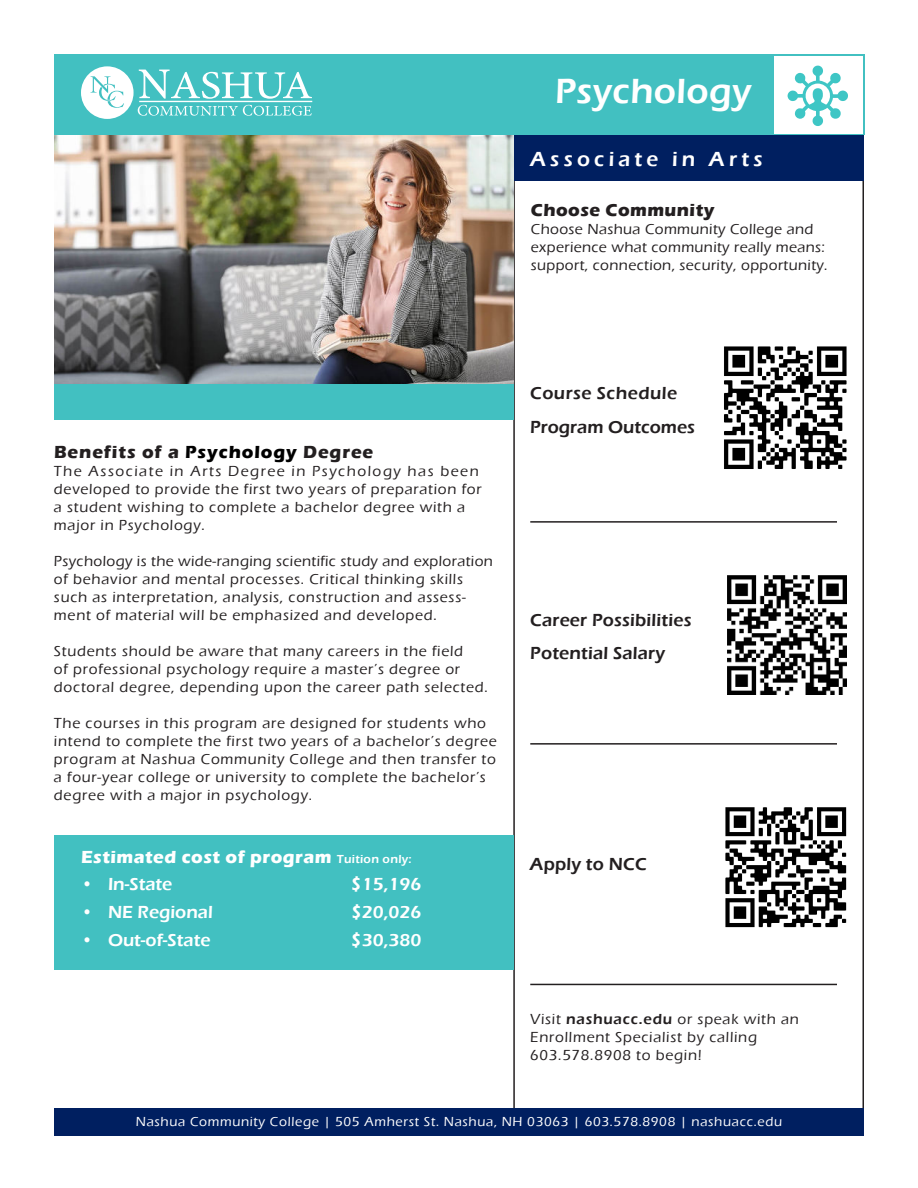
<style>
.page{position:relative;width:918px;height:1188px;background:#fff}
.page>*{position:absolute;margin:0;border:0;box-sizing:border-box;transform-origin:0 0}
.t1{font:600 36px "Eras ITC";letter-spacing:.01em;color:#fff}
.t2{font:600 21px "Eras ITC";letter-spacing:.2em;color:#fff}
.t3{font:600 18px/33.3px "Eras ITC";letter-spacing:.01em;color:#231f20}
.t4{font:600 18px "Eras ITC";color:#fff}
.t5{font:700 18px "Eras ITC";letter-spacing:.025em;color:#fff}
.t6{font:700 18px "Eras ITC";letter-spacing:.05em;color:#231f20}
.t7{font:700 18px "Eras ITC";letter-spacing:.025em;color:#231f20}
.t8{font:500 15px/18px "Eras ITC";letter-spacing:.05em;color:#231f20}
.t9{font:500 15px/18px "Eras ITC";letter-spacing:.025em;color:#231f20}
.t10{font:500 13.5px "Eras ITC";letter-spacing:.05em;color:#fff}
.s1{color:#000}
.s2{font-weight:600;font-size:12px}
.s3{font-weight:600}
</style>
<div class="page">
<img style="left:54px;top:135px;width:459px;height:249px">
<div style="left:54px;top:54px;width:810px;height:81px;background:#42c0c1"></div>
<div style="left:774px;top:56px;width:88px;height:77px;background:#fff"></div>
<svg style="left:788px;top:65px;width:60px;height:61px"></svg>
<svg style="left:81px;top:66px;width:231px;height:53px"></svg>
<div style="left:55px;top:1109px;width:809px;height:27px;background:#001f60"></div>
<div style="left:54px;top:835px;width:459px;height:135px;background:#42c0c1"></div>
<div style="left:514px;top:135px;width:350px;height:46px;background:#001f60"></div>
<div style="left:54px;top:384px;width:459px;height:36px;background:#42c0c1"></div>
<hr style="left:530px;top:521px;width:307px;height:2px;background:#231f20">
<hr style="left:530px;top:743px;width:307px;height:2px;background:#231f20">
<hr style="left:530px;top:984px;width:307px;height:1px;background:#231f20">
<img style="left:727px;top:575px;width:120px;height:120px">
<img style="left:724px;top:346px;width:123px;height:123px">
<img style="left:725px;top:807px;width:122px;height:121px">
<h1 class="t1" style="left:555px;top:76px;width:198px">Psychology</h1>
<h2 class="t2" style="left:530px;top:150px;width:234px">Associate in Arts</h2>
<p class="t7" style="left:531px;top:202px;width:185px">Choose Community</p>
<p class="t9" style="left:531px;top:221px;width:298px">Choose Nashua Community College and experience what community really means: support, connection, security, opportunity.</p>
<p class="t6" style="left:54px;top:445px;width:321px">Benefits of a <span class="s1">Psychology</span> Degree</p>
<p class="t8" style="left:54px;top:464px;width:429px">The Associate in Arts Degree in Psychology has been developed to provide the first two years of preparation for a student wishing to complete a bachelor degree with a major in Psychology.</p>
<p class="t8" style="left:54px;top:554px;width:440px">Psychology is the wide-ranging scientific study and exploration of behavior and mental processes. Critical thinking skills such as interpretation, analysis, construction and assess&shy;ment of material will be emphasized and developed.</p>
<p class="t8" style="left:54px;top:644px;width:435px">Students should be aware that many careers in the field<br>of professional psychology require a master’s degree or doctoral degree, depending upon the career path selected.</p>
<p class="t8" style="left:54px;top:716px;width:444px">The courses in this program are designed for students who intend to complete the first two years of a bachelor’s degree program at Nashua Community College and then transfer to a four-year college or university to complete the bachelor’s degree with a major in psychology.</p>
<p class="t5" style="left:81px;top:849px;width:332px">Estimated cost of program <span class="s2">Tuition only:</span></p>
<p class="t4" style="left:81px;top:877px;width:93px">• In-State</p>
<p class="t4" style="left:351px;top:877px;width:72px">$15,196</p>
<p class="t4" style="left:81px;top:905px;width:133px">• NE Regional</p>
<p class="t4" style="left:351px;top:905px;width:72px">$20,026</p>
<p class="t4" style="left:81px;top:932px;width:131px">• Out-of-State</p>
<p class="t4" style="left:351px;top:932px;width:72px">$30,380</p>
<p class="t3" style="left:530px;top:377px;width:166px;line-height:34.2px">Course Schedule<br>Program Outcomes</p>
<p class="t3" style="left:530px;top:604px;width:163px">Career Possibilities<br>Potential Salary</p>
<p class="t3" style="left:530px;top:849px;width:118px">Apply to NCC</p>
<p class="t8" style="left:530px;top:1011px;width:270px">Visit <span class="s3">nashuacc.edu</span> or speak with an<br>Enrollment Specialist by calling<br>603.578.8908 to begin!</p>
<p class="t10" style="left:136px;top:1116px;width:648px">Nashua Community College | 505 Amherst St. Nashua, NH 03063 | 603.578.8908 | nashuacc.edu</p>
</div>
